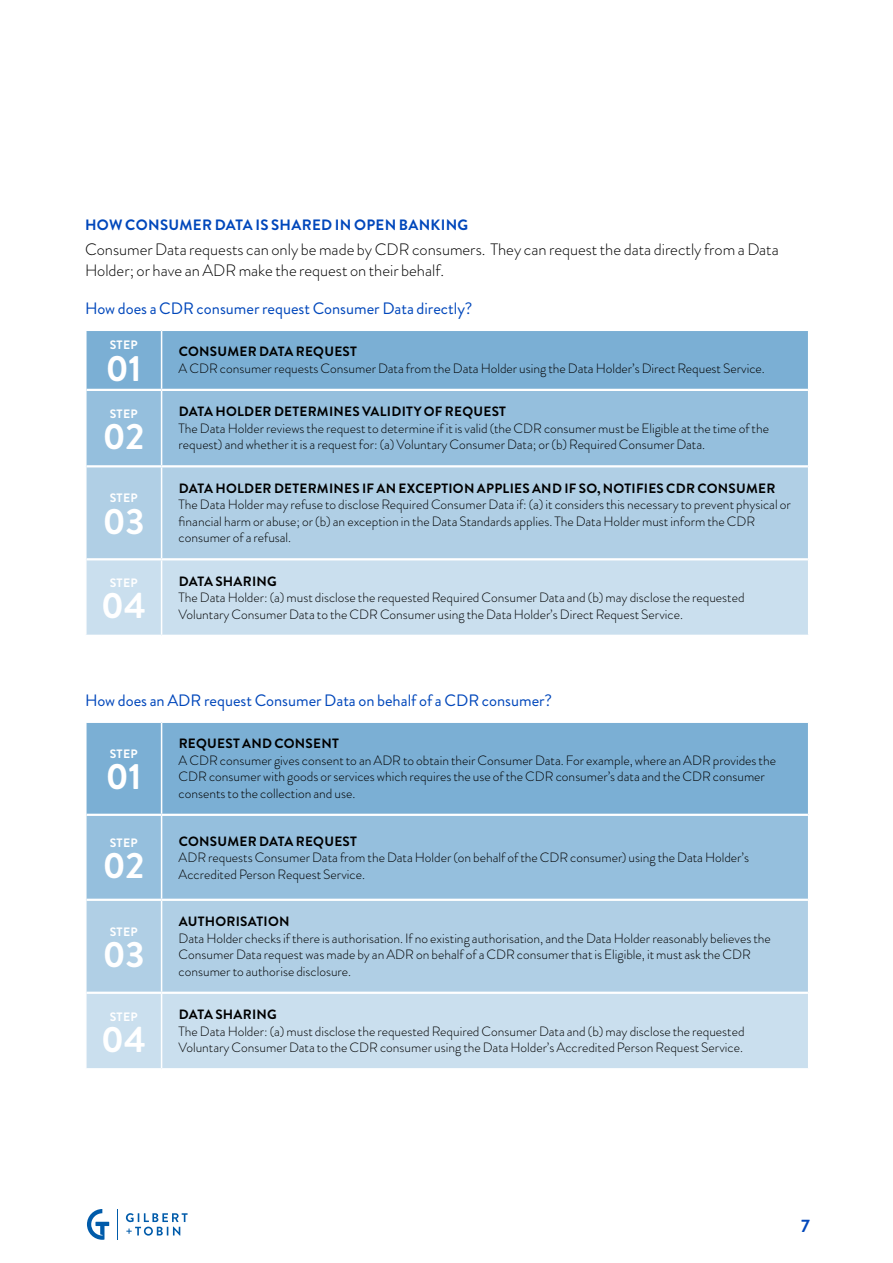
<style>
.page{position:relative;width:893px;height:1263px;background:#fff}
.page>*{position:absolute;margin:0;border:0;box-sizing:border-box;transform-origin:0 0}
.t1{font:700 36.6px "Brandon Grotesque";color:#fff}
.t2{font:700 18px "Brandon Grotesque";color:#0047bb}
.t3{font:300 16.5px/21px "Brandon Grotesque";color:#000}
.t4{font:16.5px "Brandon Grotesque";color:#0047bb}
.t5{font:700 15px "Brandon Grotesque";letter-spacing:.02em;color:#0047bb}
.t6{font:300 13.5px/16.5px "Brandon Grotesque";color:#000}
.t7{font:700 13.5px "Brandon Grotesque";letter-spacing:.02em;color:#000}
.t8{font:700 12.15px "Brandon Grotesque";letter-spacing:.025em;color:#fff}
</style>
<div class="page">
<div style="left:86px;top:330px;width:76px;height:60px;background:#7bafd4"></div>
<div style="left:162px;top:330px;width:647px;height:60px;background:#7bafd4"></div>
<div style="left:87px;top:391px;width:721px;height:74px;background:#95bfdd"></div>
<div style="left:87px;top:467px;width:721px;height:91px;background:#b0cfe5"></div>
<div style="left:87px;top:560px;width:721px;height:75px;background:#cadfee"></div>
<hr style="left:808px;top:331px;width:1px;height:59px;background:#fff">
<hr style="left:161px;top:560px;width:1px;height:75px;background:#fff">
<hr style="left:85px;top:331px;width:2px;height:59px;background:#fff">
<hr style="left:161px;top:331px;width:1px;height:58px;background:#fff">
<hr style="left:161px;top:391px;width:1px;height:74px;background:#fff">
<hr style="left:161px;top:467px;width:1px;height:91px;background:#fff">
<hr style="left:85px;top:329px;width:77px;height:2px;background:#fff">
<hr style="left:162px;top:329px;width:647px;height:2px;background:#fff">
<hr style="left:87px;top:389px;width:75px;height:2px;background:#fff">
<hr style="left:162px;top:389px;width:646px;height:2px;background:#fff">
<div style="left:86px;top:722px;width:76px;height:93px;background:#7bafd4"></div>
<div style="left:162px;top:722px;width:647px;height:93px;background:#7bafd4"></div>
<div style="left:87px;top:816px;width:721px;height:83px;background:#95bfdd"></div>
<div style="left:87px;top:901px;width:721px;height:91px;background:#b0cfe5"></div>
<div style="left:87px;top:994px;width:721px;height:74px;background:#cadfee"></div>
<hr style="left:808px;top:723px;width:1px;height:92px;background:#fff">
<hr style="left:161px;top:994px;width:1px;height:74px;background:#fff">
<hr style="left:85px;top:723px;width:2px;height:92px;background:#fff">
<hr style="left:161px;top:723px;width:1px;height:91px;background:#fff">
<hr style="left:161px;top:816px;width:1px;height:83px;background:#fff">
<hr style="left:161px;top:901px;width:1px;height:91px;background:#fff">
<hr style="left:85px;top:721px;width:77px;height:2px;background:#fff">
<hr style="left:162px;top:721px;width:647px;height:2px;background:#fff">
<hr style="left:87px;top:814px;width:75px;height:2px;background:#fff">
<hr style="left:162px;top:814px;width:646px;height:2px;background:#fff">
<svg style="left:126px;top:1213px;width:62px;height:22px"></svg>
<svg style="left:87px;top:1209px;width:22px;height:31px"></svg>
<hr style="left:117px;top:1209px;width:1px;height:31px;background:#005baa">
<p class="t5" style="left:85px;top:214px;width:385px">HOW CONSUMER DATA IS SHARED IN OPEN BANKING</p>
<p class="t3" style="left:85px;top:239px;width:695px">Consumer Data requests can only be made by CDR consumers. They can request the data directly from a Data<br>Holder; or have an ADR make the request on their behalf.</p>
<p class="t4" style="left:85px;top:297px;width:389px">How does a CDR consumer request Consumer Data directly?</p>
<p class="t8" style="left:110px;top:337px;width:30px">STEP</p>
<h1 class="t1" style="left:106px;top:343px;width:37px">01</h1>
<p class="t8" style="left:110px;top:405px;width:30px">STEP</p>
<h1 class="t1" style="left:103px;top:411px;width:43px">02</h1>
<p class="t8" style="left:110px;top:490px;width:30px">STEP</p>
<h1 class="t1" style="left:103px;top:495px;width:43px">03</h1>
<p class="t8" style="left:110px;top:574px;width:30px">STEP</p>
<h1 class="t1" style="left:101px;top:580px;width:46px">04</h1>
<p class="t7" style="left:179px;top:342px;width:180px">CONSUMER DATA REQUEST</p>
<p class="t6" style="left:179px;top:360px;width:588px">A CDR consumer requests Consumer Data from the Data Holder using the Data Holder’s Direct Request Service.</p>
<p class="t7" style="left:179px;top:402px;width:329px">DATA HOLDER DETERMINES VALIDITY OF REQUEST</p>
<p class="t6" style="left:179px;top:420px;width:592px">The Data Holder reviews the request to determine if it is valid (the CDR consumer must be Eligible at the time of the request) and whether it is a request for: (a) Voluntary Consumer Data; or (b) Required Consumer Data.</p>
<p class="t7" style="left:179px;top:479px;width:598px">DATA HOLDER DETERMINES IF AN EXCEPTION APPLIES AND IF SO, NOTIFIES CDR CONSUMER</p>
<p class="t6" style="left:179px;top:496px;width:614px">The Data Holder may refuse to disclose Required Consumer Data if: (a) it considers this necessary to prevent physical or financial harm or abuse; or (b) an exception in the Data Standards applies. The Data Holder must inform the CDR consumer of a refusal.</p>
<p class="t7" style="left:179px;top:572px;width:100px">DATA SHARING</p>
<p class="t6" style="left:179px;top:589px;width:567px">The Data Holder: (a) must disclose the requested Required Consumer Data and (b) may disclose the requested<br>Voluntary Consumer Data to the CDR Consumer using the Data Holder’s Direct Request Service.</p>
<p class="t4" style="left:85px;top:689px;width:468px">How does an ADR request Consumer Data on behalf of a CDR consumer?</p>
<p class="t8" style="left:110px;top:745px;width:30px">STEP</p>
<h1 class="t1" style="left:106px;top:751px;width:37px">01</h1>
<p class="t8" style="left:110px;top:834px;width:30px">STEP</p>
<h1 class="t1" style="left:103px;top:840px;width:43px">02</h1>
<p class="t8" style="left:110px;top:923px;width:30px">STEP</p>
<h1 class="t1" style="left:103px;top:929px;width:43px">03</h1>
<p class="t8" style="left:110px;top:1008px;width:30px">STEP</p>
<h1 class="t1" style="left:101px;top:1014px;width:46px">04</h1>
<p class="t7" style="left:179px;top:734px;width:162px">REQUEST AND CONSENT</p>
<p class="t6" style="left:179px;top:752px;width:599px">A CDR consumer gives consent to an ADR to obtain their Consumer Data. For example, where an ADR provides the<br>CDR consumer with goods or services which requires the use of the CDR consumer’s data and the CDR consumer consents to the collection and use.</p>
<p class="t7" style="left:179px;top:831px;width:180px">CONSUMER DATA REQUEST</p>
<p class="t6" style="left:179px;top:849px;width:572px">ADR requests Consumer Data from the Data Holder (on behalf of the CDR consumer) using the Data Holder’s<br>Accredited Person Request Service.</p>
<p class="t7" style="left:179px;top:912px;width:112px">AUTHORISATION</p>
<p class="t6" style="left:179px;top:930px;width:594px">Data Holder checks if there is authorisation. If no existing authorisation, and the Data Holder reasonably believes the<br>Consumer Data request was made by an ADR on behalf of a CDR consumer that is Eligible, it must ask the CDR consumer to authorise disclosure.</p>
<p class="t7" style="left:179px;top:1005px;width:100px">DATA SHARING</p>
<p class="t6" style="left:179px;top:1023px;width:567px">The Data Holder: (a) must disclose the requested Required Consumer Data and (b) may disclose the requested<br>Voluntary Consumer Data to the CDR consumer using the Data Holder’s Accredited Person Request Service.</p>
<h2 class="t2" style="left:801px;top:1213px;width:10px">7</h2>
</div>
